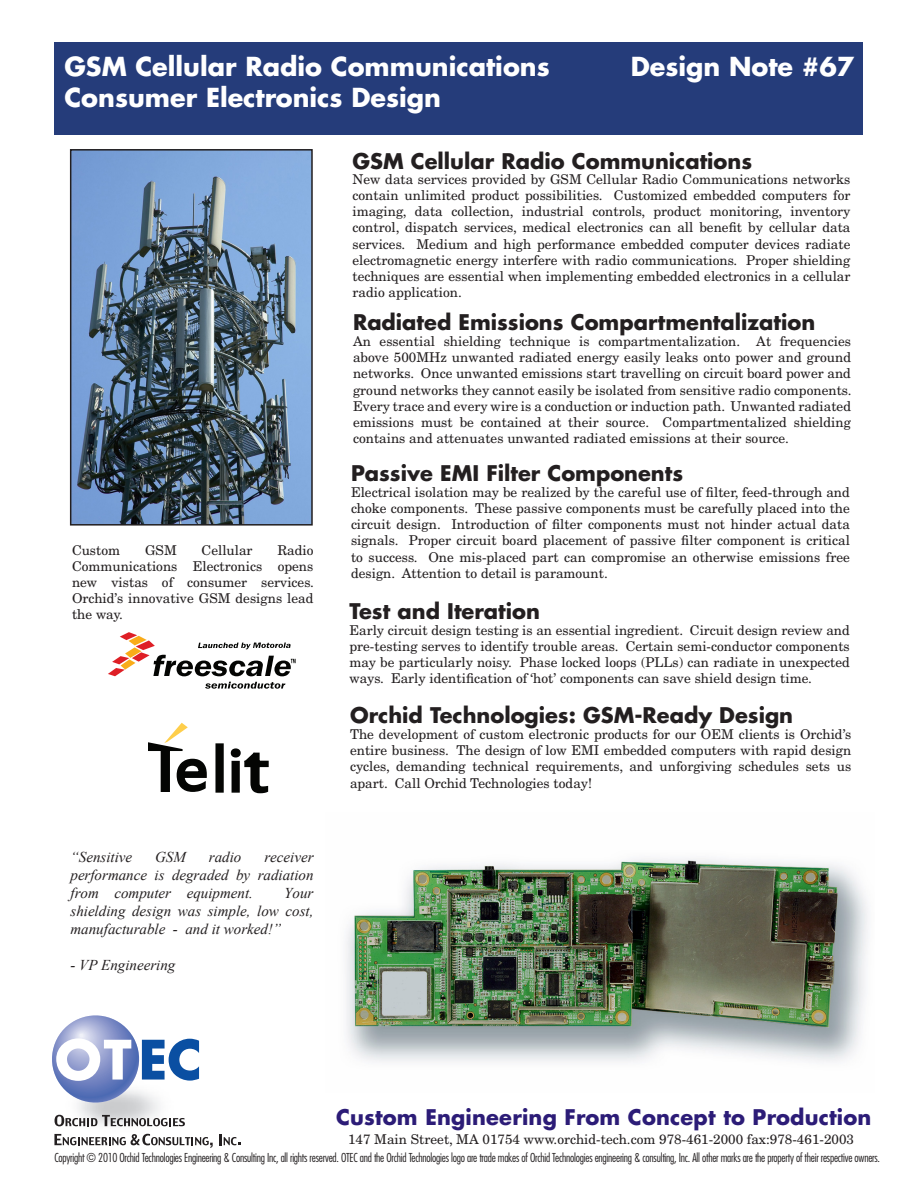
<style>
.page{position:relative;width:918px;height:1188px;background:#fff}
.page>*{position:absolute;margin:0;border:0;box-sizing:border-box;transform-origin:0 0}
.t1{font:700 25.5px "Futura Std";color:#fff}
.t2{font:700 21px "Futura Std";color:#231f20}
.t3{font:700 21px "Futura Std";letter-spacing:.01em;color:#2c1c77}
.t4{font:italic 15px/18px "Times New Roman";color:#231f20;text-align:justify}
.t5{font:13.5px/16.2px "New Century Schlbk LT Std";color:#231f20;text-align:justify}
.t6{font:300 condensed 12px "Futura Std";letter-spacing:-.02em;color:#231f20}
</style>
<div class="page">
<div style="left:54px;top:42px;width:808px;height:93px;background:#253c7a"></div>
<img style="left:73px;top:152px;width:237px;height:371px">
<div style="left:70px;top:149px;width:243px;height:377px;border:2px solid #231f20"></div>
<img style="left:54px;top:1041px;width:146px;height:93px">
<svg style="left:52px;top:1015px;width:147px;height:94px"></svg>
<svg style="left:55px;top:1115px;width:130px;height:11px"></svg>
<svg style="left:54px;top:1134px;width:159px;height:14px"></svg>
<svg style="left:219px;top:1134px;width:21px;height:11px"></svg>
<img style="left:346px;top:859px;width:522px;height:203px">
<svg style="left:205px;top:682px;width:80px;height:7px"></svg>
<svg style="left:108px;top:632px;width:188px;height:44px"></svg>
<div style="left:216px;top:744px;width:7px;height:48px;background:#040503"></div>
<div style="left:215px;top:743px;width:9px;height:50px;border:2px solid #040503"></div>
<svg style="left:230px;top:748px;width:39px;height:46px"></svg>
<svg style="left:148px;top:722px;width:59px;height:70px"></svg>
<p class="t1" style="left:64px;top:50px;width:487px">GSM Cellular Radio Communications</p>
<p class="t1" style="left:631px;top:50px;width:225px">Design Note #67</p>
<p class="t1" style="left:64px;top:80px;width:378px">Consumer Electronics Design</p>
<p class="t2" style="left:352px;top:147px;width:401px">GSM Cellular Radio Communications</p>
<p class="t5" style="left:352px;top:171px;width:500px">New data services provided by GSM Cellular Radio Communications networks contain unlimited product possibilities. Customized embedded computers for imaging, data collection, industrial controls, product monitoring, inventory control, dispatch services, medical electronics can all benefit by cellular data services. Medium and high performance embedded computer devices radiate electromagnetic energy interfere with radio communications. Proper shielding techniques are essential when implementing embedded electronics in a cellular radio application.</p>
<p class="t5" style="left:72px;top:542px;width:244px;text-indent:205px">Radio Communications Electronics opens new vistas of consumer services.<br>Orchid’s innovative GSM designs lead the way.</p>
<p class="t5" style="left:72px;top:542px;width:50px">Custom</p>
<p class="t5" style="left:145px;top:542px;width:33px">GSM</p>
<p class="t5" style="left:202px;top:542px;width:53px">Cellular</p>
<p class="t4" style="left:70px;top:848px;width:63px">“Sensitive</p>
<p class="t4" style="left:155px;top:848px;width:32px">GSM</p>
<p class="t4" style="left:209px;top:848px;width:34px">radio</p>
<p class="t4" style="left:70px;top:848px;width:245px;text-indent:194px">receiver performance is degraded by radiation from computer equipment.</p>
<p class="t4" style="left:70px;top:884px;width:244px;text-indent:214px">Your shielding design was simple, low cost, manufacturable - and it worked!”</p>
<p class="t4" style="left:70px;top:956px;width:106px">- VP Engineering</p>
<p class="t2" style="left:353px;top:308px;width:464px">Radiated Emissions Compartmentalization</p>
<p class="t5" style="left:353px;top:333px;width:500px">An essential shielding technique is compartmentalization. At frequencies above 500MHz unwanted radiated energy easily leaks onto power and ground networks. Once unwanted emissions start travelling on circuit board power and ground networks they cannot easily be isolated from sensitive radio components.<br>Every trace and every wire is a conduction or induction path. Unwanted radiated emissions must be contained at their source. Compartmentalized shielding contains and attenuates unwanted radiated emissions at their source.</p>
<p class="t2" style="left:351px;top:459px;width:334px">Passive EMI Filter Components</p>
<p class="t5" style="left:351px;top:484px;width:500px">Electrical isolation may be realized by the careful use of filter, feed-through and choke components. These passive components must be carefully placed into the circuit design. Introduction of filter components must not hinder actual data signals. Proper circuit board placement of passive filter component is critical to success. One mis-placed part can compromise an otherwise emissions free design. Attention to detail is paramount.</p>
<p class="t2" style="left:350px;top:597px;width:192px">Test and Iteration</p>
<p class="t5" style="left:350px;top:622px;width:502px">Early circuit design testing is an essential ingredient. Circuit design review and pre-testing serves to identify trouble areas. Certain semi-conductor components may be particularly noisy. Phase locked loops (PLLs) can radiate in unexpected ways. Early identification of ‘hot’ components can save shield design time.</p>
<p class="t2" style="left:350px;top:701px;width:445px">Orchid Technologies: GSM-Ready Design</p>
<p class="t5" style="left:350px;top:726px;width:503px">The development of custom electronic products for our OEM clients is Orchid’s entire business. The design of low EMI embedded computers with rapid design cycles, demanding technical requirements, and unforgiving schedules sets us apart. Call Orchid Technologies today!</p>
<p class="t3" style="left:336px;top:1103px;width:537px">Custom Engineering From Concept to Production</p>
<p class="t5" style="left:348px;top:1131px;width:508px">147 Main Street, MA 01754 www.orchid-tech.com 978-461-2000 fax:978-461-2003</p>
<p class="t6" style="left:54px;top:1150px;width:827px">Copyright © 2010 Orchid Technologies Engineering &amp; Consulting Inc, all rights reserved. OTEC and the Orchid Technologies logo are trade makes of Orchid Technologies engineering &amp; consulting, Inc. All other marks are the property of their respective owners.</p>
</div>
